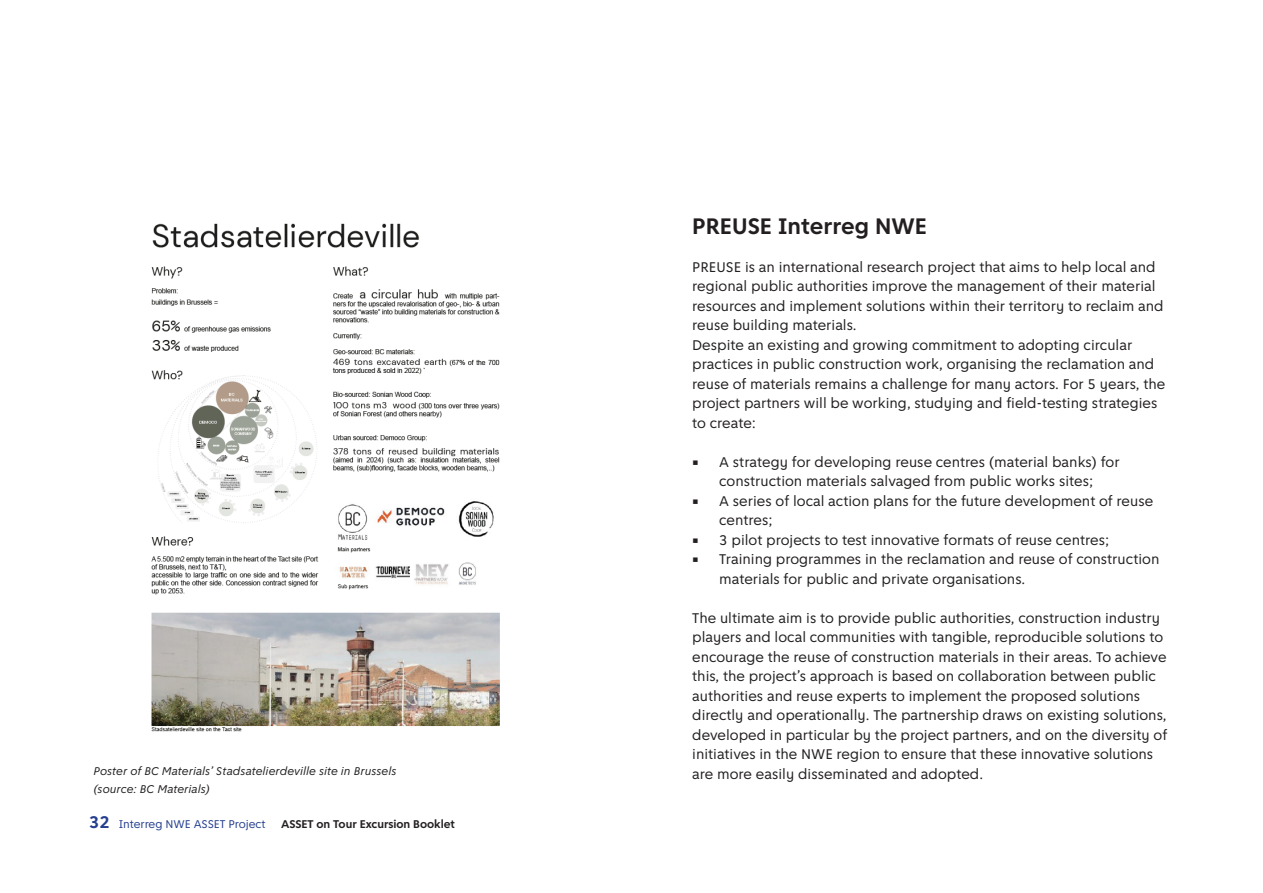
<style>
.page{position:relative;width:1263px;height:893px;background:#fff}
.page>*{position:absolute;margin:0;border:0;box-sizing:border-box;transform-origin:0 0}
.Tussenkopje{font:700 24px "Amsterdam Sans";color:#231f20}
.Plat{font:15px/19.5px "Amsterdam Sans";color:#231f20}
.Alineastijl_2{font:italic 12px "Amsterdam Sans";color:#231f20}
.t1{font:700 12px "Amsterdam Sans";letter-spacing:-.005em;color:#231f20}
.t2{font:12px "Amsterdam Sans";letter-spacing:-.005em;color:#253f8e}
.s1{font-weight:700;font-size:18px}
</style>
<div class="page">
<img style="left:151px;top:223px;width:349px;height:509px">
<p class="Tussenkopje" style="left:692px;top:212px;width:236px">PREUSE Interreg NWE</p>
<p class="Plat" style="left:692px;top:257px;width:473px">PREUSE is an international research project that aims to help local and regional public authorities improve the management of their material resources and implement solutions within their territory to reclaim and reuse building materials.</p>
<p class="Plat" style="left:692px;top:335px;width:475px">Despite an existing and growing commitment to adopting circular practices in public construction work, organising the reclamation and reuse of materials remains a challenge for many actors. For 5 years, the project partners will be working, studying and field-testing strategies to create:</p>
<p class="Plat" style="left:692px;top:452px;width:429px;text-align:center">• A strategy for developing reuse centres (material banks) for construction materials salvaged from public works sites;</p>
<p class="Plat" style="left:719px;top:491px;width:436px;text-indent:-27px">• A series of local action plans for the future development of reuse centres;</p>
<p class="Plat" style="left:692px;top:530px;width:418px">• 3 pilot projects to test innovative formats of reuse centres;</p>
<p class="Plat" style="left:719px;top:549px;width:442px;text-indent:-27px">• Training programmes in the reclamation and reuse of construction materials for public and private organisations.</p>
<p class="Plat" style="left:692px;top:608px;width:477px">The ultimate aim is to provide public authorities, construction industry players and local communities with tangible, reproducible solutions to encourage the reuse of construction materials in their areas. To achieve this, the project’s approach is based on collaboration between public authorities and reuse experts to implement the proposed solutions directly and operationally. The partnership draws on existing solutions, developed in particular by the project partners, and on the diversity of initiatives in the NWE region to ensure that these innovative solutions</p>
<p class="Alineastijl_2" style="left:94px;top:765px;width:304px">Poster of BC Materials’ Stadsatelierdeville site in Brussels</p>
<p class="Plat" style="left:692px;top:764px;width:292px">are more easily disseminated and adopted.</p>
<p class="Alineastijl_2" style="left:94px;top:783px;width:118px">(source: BC Materials)</p>
<p class="t2" style="left:89px;top:817px;width:178px"><span class="s1">32</span> Interreg NWE ASSET Project</p>
<p class="t1" style="left:281px;top:817px;width:175px">ASSET on Tour Excursion Booklet</p>
</div>
